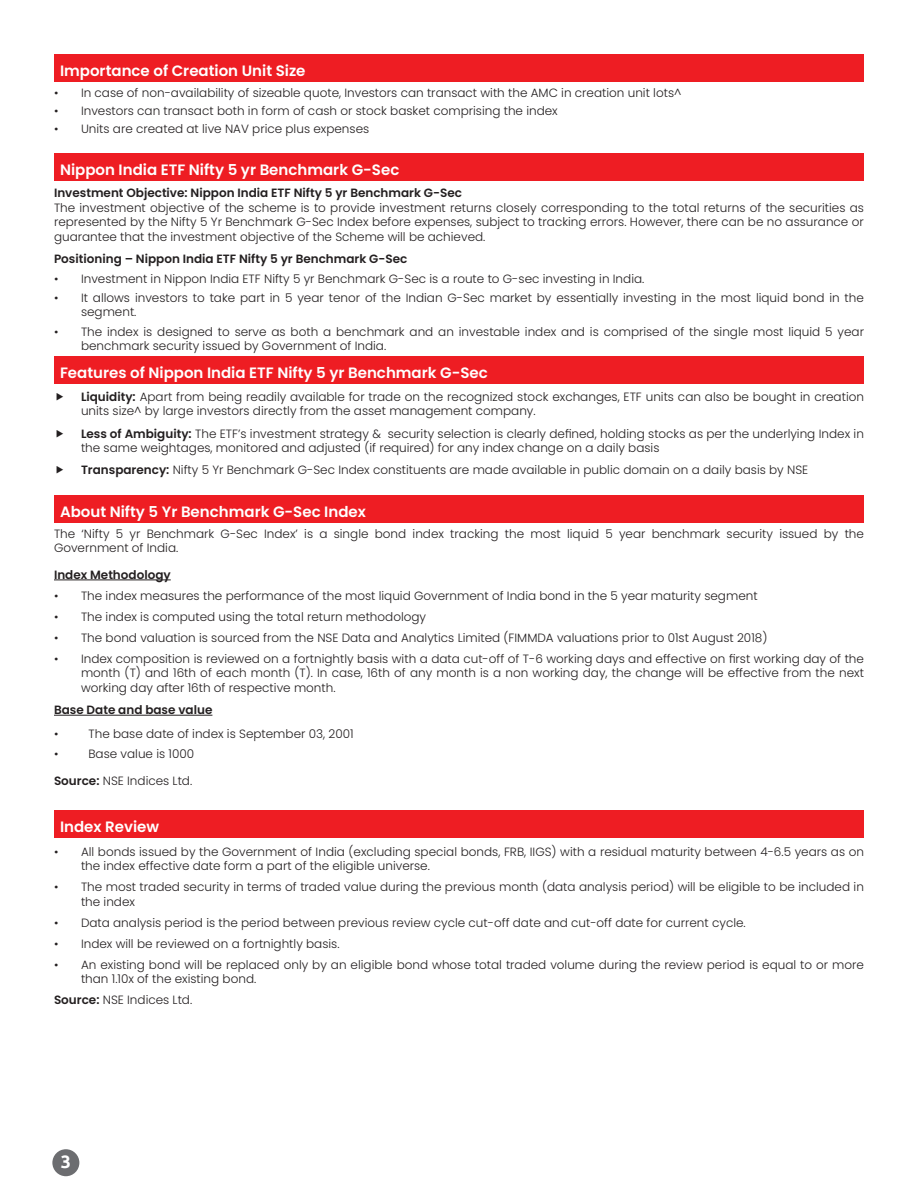
<style>
.page{position:relative;width:918px;height:1188px;background:#fff}
.page>*{position:absolute;margin:0;border:0;box-sizing:border-box;transform-origin:0 0}
.t1{font:700 18px "Ubuntu";color:#fff}
.t2{font:600 15px "Poppins";color:#fff}
.t3{font:300 12px/14.4px "Poppins";color:#231f20}
.t4{font:600 12px "Poppins";color:#231f20}
.s1{font-weight:600}
</style>
<div class="page">
<div style="left:52px;top:1149px;width:27px;height:27px;background:#6c6d70;border-radius:50%"></div>
<hr style="left:54px;top:580px;width:117px;height:1px;background:#231f20">
<hr style="left:54px;top:715px;width:158px;height:1px;background:#231f20">
<div style="left:54px;top:54px;width:810px;height:28px;background:#ee1d23"></div>
<div style="left:54px;top:153px;width:810px;height:28px;background:#ee1d23"></div>
<div style="left:54px;top:356px;width:810px;height:28px;background:#ee1d23"></div>
<div style="left:54px;top:495px;width:810px;height:28px;background:#ee1d23"></div>
<div style="left:54px;top:810px;width:810px;height:28px;background:#ee1d23"></div>
<p class="t2" style="left:60px;top:62px;width:247px">Importance of Creation Unit Size</p>
<p class="t3" style="left:54px;top:85px;width:629px">• In case of non-availability of sizeable quote, Investors can transact with the AMC in creation unit lots^</p>
<p class="t3" style="left:54px;top:103px;width:505px">• Investors can transact both in form of cash or stock basket comprising the index</p>
<p class="t3" style="left:54px;top:121px;width:317px">• Units are created at live NAV price plus expenses</p>
<p class="t2" style="left:60px;top:161px;width:341px">Nippon India ETF Nifty 5 yr Benchmark G-Sec</p>
<p class="t4" style="left:54px;top:186px;width:410px">Investment Objective: Nippon India ETF Nifty 5 yr Benchmark G-Sec</p>
<p class="t3" style="left:54px;top:200px;width:811px;text-align:justify">The investment objective of the scheme is to provide investment returns closely corresponding to the total returns of the securities as represented by the Nifty 5 Yr Benchmark G-Sec Index before expenses, subject to tracking errors. However, there can be no assurance or guarantee that the investment objective of the Scheme will be achieved.</p>
<p class="t4" style="left:54px;top:252px;width:355px">Positioning – Nippon India ETF Nifty 5 yr Benchmark G-Sec</p>
<p class="t3" style="left:54px;top:271px;width:592px">• Investment in Nippon India ETF Nifty 5 yr Benchmark G-Sec is a route to G-sec investing in India.</p>
<p class="t3" style="left:81px;top:291px;width:784px;text-indent:-27px">• It allows investors to take part in 5 year tenor of the Indian G-Sec market by essentially investing in the most liquid bond in the segment.</p>
<p class="t3" style="left:81px;top:325px;width:785px;text-indent:-27px">• The index is designed to serve as both a benchmark and an investable index and is comprised of the single most liquid 5 year benchmark security issued by Government of India.</p>
<p class="t2" style="left:60px;top:364px;width:429px">Features of Nippon India ETF Nifty 5 yr Benchmark G-Sec</p>
<p class="t3" style="left:81px;top:389px;width:785px"><span class="s1">Liquidity:</span> Apart from being readily available for trade on the recognized stock exchanges, ETF units can also be bought in creation units size^ by large investors directly from the asset management company.</p>
<p class="t3" style="left:81px;top:426px;width:785px"><span class="s1">Less of Ambiguity:</span> The ETF’s investment strategy &amp; security selection is clearly defined, holding stocks as per the underlying Index in the same weightages, monitored and adjusted (if required) for any index change on a daily basis</p>
<p class="t3" style="left:81px;top:463px;width:729px"><span class="s1">Transparency:</span> Nifty 5 Yr Benchmark G-Sec Index constituents are made available in public domain on a daily basis by NSE</p>
<p class="t2" style="left:60px;top:503px;width:307px">About Nifty 5 Yr Benchmark G-Sec Index</p>
<p class="t3" style="left:54px;top:526px;width:811px">The ‘Nifty 5 yr Benchmark G-Sec Index’ is a single bond index tracking the most liquid 5 year benchmark security issued by the<br>Government of India.</p>
<p class="t4" style="left:54px;top:568px;width:118px">Index Methodology</p>
<p class="t3" style="left:54px;top:589px;width:705px">• The index measures the performance of the most liquid Government of India bond in the 5 year maturity segment</p>
<p class="t3" style="left:54px;top:610px;width:374px">• The index is computed using the total return methodology</p>
<p class="t3" style="left:54px;top:631px;width:715px">• The bond valuation is sourced from the NSE Data and Analytics Limited (FIMMDA valuations prior to 01st August 2018)</p>
<p class="t3" style="left:81px;top:652px;width:785px;text-align:justify;text-indent:-27px">• Index composition is reviewed on a fortnightly basis with a data cut-off of T-6 working days and effective on first working day of the month (T) and 16th of each month (T). In case, 16th of any month is a non working day, the change will be effective from the next working day after 16th of respective month.</p>
<p class="t4" style="left:54px;top:703px;width:160px">Base Date and base value</p>
<p class="t3" style="left:54px;top:727px;width:6px">•</p>
<p class="t3" style="left:88px;top:727px;width:267px">The base date of index is September 03, 2001</p>
<p class="t3" style="left:54px;top:746px;width:6px">•</p>
<p class="t3" style="left:88px;top:746px;width:107px">Base value is 1000</p>
<p class="t3" style="left:54px;top:773px;width:140px"><span class="s1">Source:</span> NSE Indices Ltd.</p>
<p class="t2" style="left:60px;top:818px;width:101px">Index Review</p>
<p class="t3" style="left:81px;top:845px;width:785px;text-indent:-27px">• All bonds issued by the Government of India (excluding special bonds, FRB, IIGS) with a residual maturity between 4-6.5 years as on the index effective date form a part of the eligible universe.</p>
<p class="t3" style="left:81px;top:880px;width:784px;text-indent:-27px">• The most traded security in terms of traded value during the previous month (data analysis period) will be eligible to be included in the index</p>
<p class="t3" style="left:54px;top:916px;width:693px">• Data analysis period is the period between previous review cycle cut-off date and cut-off date for current cycle.</p>
<p class="t3" style="left:54px;top:937px;width:287px">• Index will be reviewed on a fortnightly basis.</p>
<p class="t3" style="left:81px;top:958px;width:784px;text-indent:-27px">• An existing bond will be replaced only by an eligible bond whose total traded volume during the review period is equal to or more than 1.10x of the existing bond.</p>
<p class="t3" style="left:54px;top:993px;width:140px"><span class="s1">Source:</span> NSE Indices Ltd.</p>
<h1 class="t1" style="left:61px;top:1151px;width:12px">3</h1>
</div>
